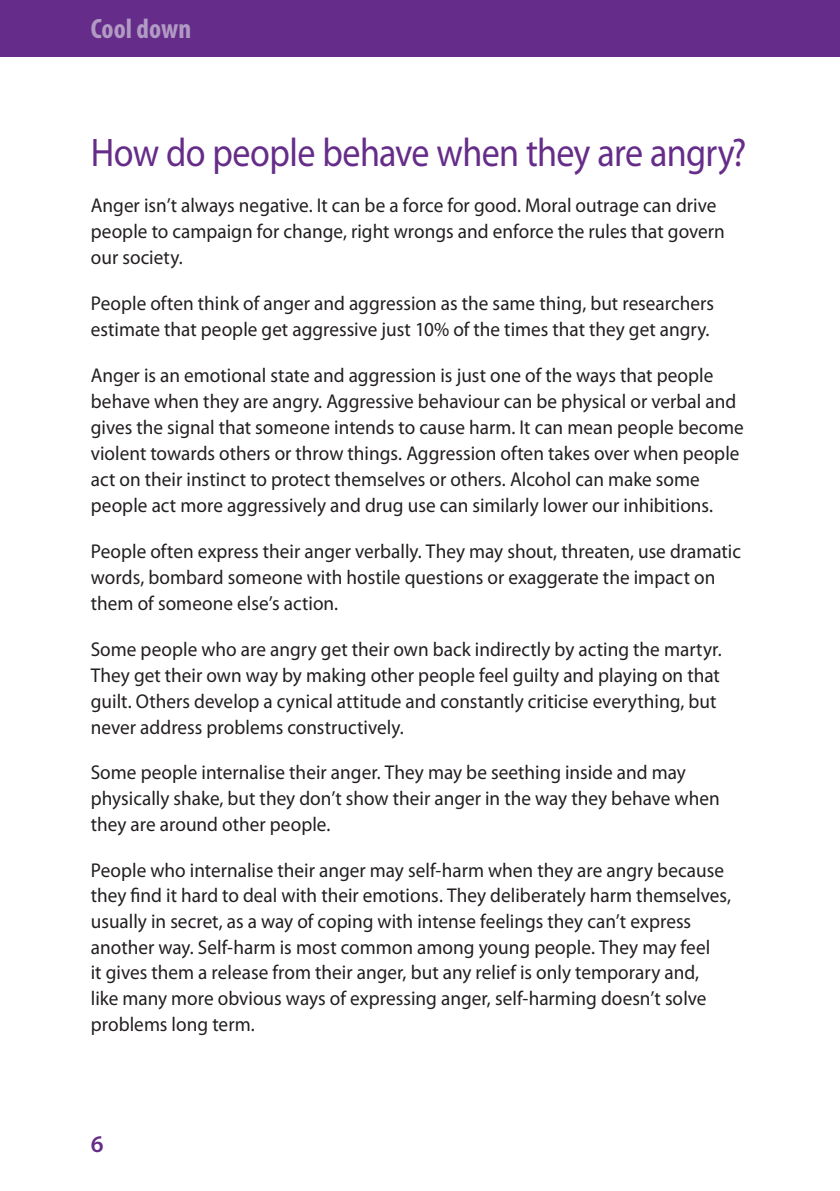
<style>
.page{position:relative;width:840px;height:1191px;background:#fff}
.page>*{position:absolute;margin:0;border:0;box-sizing:border-box;transform-origin:0 0}
.t1{font:40px "Myriad Pro";letter-spacing:-.02em;color:#652d89;scale:.9 1}
.t2{font:700 condensed 28px "Myriad Pro";color:#b19ac4}
.t3{font:600 24px "Myriad Pro";color:#652d89}
.t4{font:20px/26px "Myriad Pro";color:#231f20;scale:.96 1}
</style>
<div class="page">
<div style="left:0;top:0;width:839px;height:57px;background:#652d89"></div>
<h2 class="t2" style="left:91px;top:19px;width:102px">Cool down</h2>
<h1 class="t1" style="left:91px;top:138px;width:729px">How do people behave when they are angry?</h1>
<p class="t4" style="left:91px;top:194px;width:661px">Anger isn’t always negative. It can be a force for good. Moral outrage can drive people to campaign for change, right wrongs and enforce the rules that govern our society.</p>
<p class="t4" style="left:91px;top:292px;width:650px">People often think of anger and aggression as the same thing, but researchers estimate that people get aggressive just 10% of the times that they get angry.</p>
<p class="t4" style="left:91px;top:364px;width:681px">Anger is an emotional state and aggression is just one of the ways that people behave when they are angry. Aggressive behaviour can be physical or verbal and gives the signal that someone intends to cause harm. It can mean people become violent towards others or throw things. Aggression often takes over when people act on their instinct to protect themselves or others. Alcohol can make some people act more aggressively and drug use can similarly lower our inhibitions.</p>
<p class="t4" style="left:91px;top:540px;width:678px">People often express their anger verbally. They may shout, threaten, use dramatic words, bombard someone with hostile questions or exaggerate the impact on them of someone else’s action.</p>
<p class="t4" style="left:91px;top:638px;width:658px">Some people who are angry get their own back indirectly by acting the martyr.<br>They get their own way by making other people feel guilty and playing on that guilt. Others develop a cynical attitude and constantly criticise everything, but never address problems constructively.</p>
<p class="t4" style="left:91px;top:761px;width:656px">Some people internalise their anger. They may be seething inside and may physically shake, but they don’t show their anger in the way they behave when they are around other people.</p>
<p class="t4" style="left:91px;top:859px;width:668px">People who internalise their anger may self-harm when they are angry because they find it hard to deal with their emotions. They deliberately harm themselves, usually in secret, as a way of coping with intense feelings they can’t express another way. Self-harm is most common among young people. They may feel<br>it gives them a release from their anger, but any relief is only temporary and, like many more obvious ways of expressing anger, self-harming doesn’t solve problems long term.</p>
<p class="t3" style="left:91px;top:1134px;width:14px">6</p>
</div>
